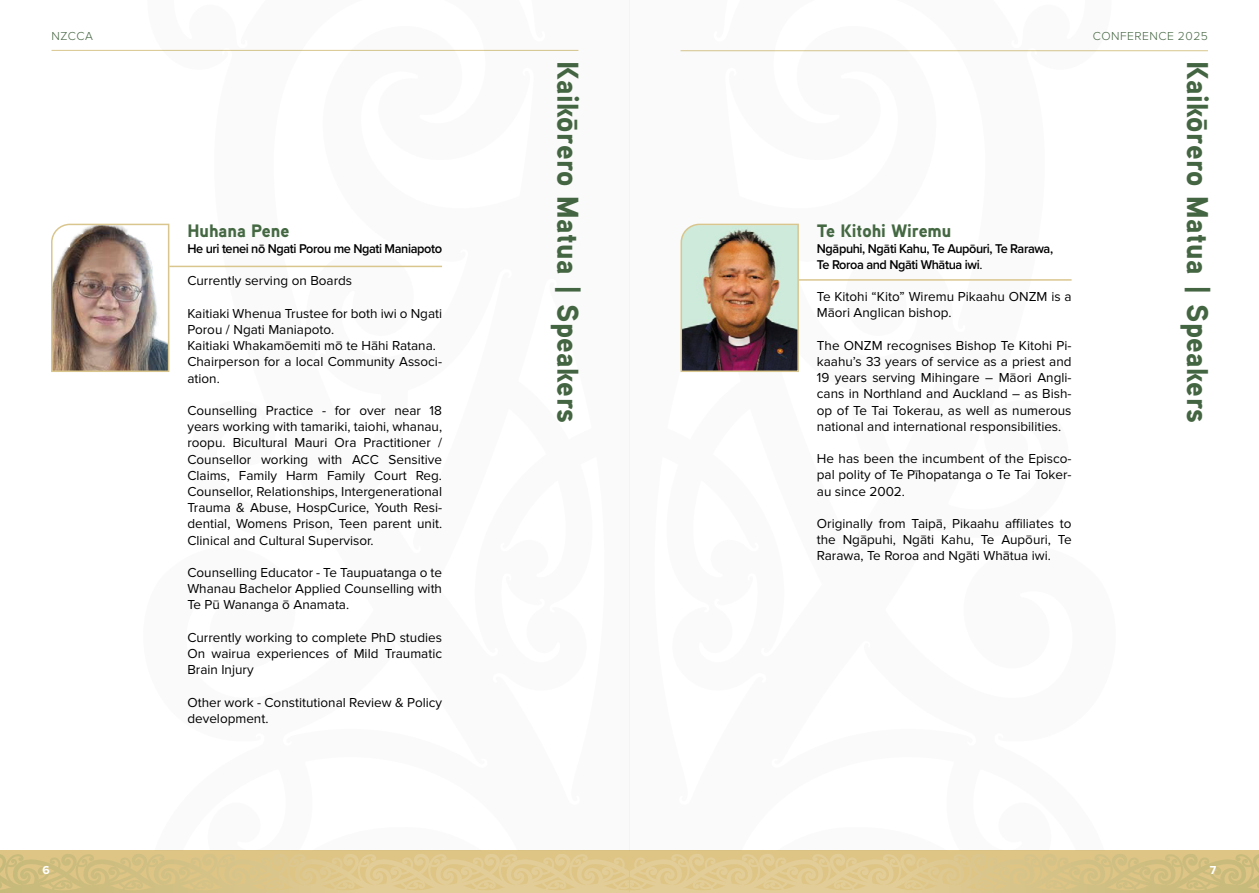
<style>
.page{position:relative;width:1259px;height:893px;background:#fff}
.page>*{position:absolute;margin:0;border:0;box-sizing:border-box;transform-origin:0 0}
.t1{font:900 30px "Aaux Next";letter-spacing:.015em;color:#446541}
.t2{font:900 18px "Aaux Next";color:#446842}
.t3{font:13.5px/16.2px "Proxima Nova";color:#000;text-align:justify}
.t4{font:600 13.2px/16.2px "Proxima Nova";letter-spacing:-.03em;color:#000;scale:.96 1}
.t5{font:300 12px "Proxima Nova A";letter-spacing:.04em;color:#446541}
.t6{font:700 12px "Proxima Nova A";color:#fff}
.s1{font-weight:400;font-size:13.5px}
.s2{font-size:13.5px}
</style>
<div class="page">
<svg style="left:0;top:850px;width:1259px;height:43px;background:#d9c488"></svg>
<svg style="left:484px;top:853px;width:290px;height:40px;background:#e0c990"></svg>
<hr style="left:52px;top:50px;width:526px;height:1px;background:#d8c68d">
<hr style="left:680px;top:50px;width:528px;height:1px;background:#d8c68d">
<svg style="left:629px;top:0;width:492px;height:850px"></svg>
<img style="left:51px;top:223px;width:119px;height:149px">
<hr style="left:169px;top:266px;width:273px;height:1px;background:#d9c68e">
<img style="left:680px;top:223px;width:119px;height:150px">
<hr style="left:799px;top:279px;width:272px;height:2px;background:#d9c68e">
<p class="t5" style="left:52px;top:29px;width:43px">NZCCA</p>
<p class="t5" style="left:1092px;top:29px;width:117px">CONFERENCE 2025</p>
<h1 class="t1" style="left:589px;top:61px;width:363px;rotate:90deg">Kaikōrero Matua | Speakers</h1>
<h1 class="t1" style="left:1219px;top:61px;width:363px;rotate:90deg">Kaikōrero Matua | Speakers</h1>
<h2 class="t2" style="left:817px;top:218px;width:136px">Te Kitohi Wiremu</h2>
<p class="t4" style="left:817px;top:240px;width:248px">Ngāpuhi, Ngāti Kahu, Te Aupōuri, Te Rarawa,<br>Te Roroa and Ngāti Whātua iwi<span class="s1">.</span></p>
<p class="t3" style="left:817px;top:289px;width:256px">Te Kitohi “Kito” Wiremu Pikaahu ONZM is a<br>Māori Anglican bishop.</p>
<p class="t3" style="left:817px;top:337px;width:256px">The ONZM recognises Bishop Te Kitohi Pi&shy;kaahu’s 33 years of service as a priest and 19 years serving Mihingare – Māori Angli&shy;cans in Northland and Auckland – as Bish&shy;op of Te Tai Tokerau, as well as numerous national and international responsibilities.</p>
<p class="t3" style="left:817px;top:451px;width:256px">He has been the incumbent of the Episco&shy;pal polity of Te Pīhopatanga o Te Tai Toker&shy;au since 2002.</p>
<p class="t3" style="left:817px;top:516px;width:256px">Originally from Taipā, Pikaahu affiliates to the Ngāpuhi, Ngāti Kahu, Te Aupōuri, Te Rarawa, Te Roroa and Ngāti Whātua iwi.</p>
<h2 class="t2" style="left:187px;top:218px;width:103px">Huhana Pene</h2>
<p class="t4" style="left:187px;top:240px;width:267px">He uri tenei nō Ngati Porou me Ngati Maniapot<span class="s2">o</span></p>
<p class="t3" style="left:187px;top:273px;width:166px">Currently serving on Boards</p>
<p class="t3" style="left:187px;top:305px;width:256px;text-align:left">Kaitiaki Whenua Trustee for both iwi o Ngati<br>Porou / Ngati Maniapoto.<br>Kaitiaki Whakamōemiti mō te Hāhi Ratana.<br>Chairperson for a local Community Associ&shy;ation.</p>
<p class="t3" style="left:187px;top:403px;width:256px">Counselling Practice - for over near 18 years working with tamariki, taiohi, whanau, roopu. Bicultural Mauri Ora Practitioner / Counsellor working with ACC Sensitive Claims, Family Harm Family Court Reg.<br>Counsellor, Relationships, Intergenerational Trauma &amp; Abuse, HospCurice, Youth Resi&shy;dential, Womens Prison, Teen parent unit.<br>Clinical and Cultural Supervisor.</p>
<p class="t3" style="left:187px;top:565px;width:256px">Counselling Educator - Te Taupuatanga o te Whanau Bachelor Applied Counselling with Te Pū Wananga ō Anamata.</p>
<p class="t3" style="left:187px;top:629px;width:256px">Currently working to complete PhD studies On wairua experiences of Mild Traumatic Brain Injury</p>
<p class="t3" style="left:187px;top:694px;width:256px">Other work - Constitutional Review &amp; Policy development.</p>
<p class="t6" style="left:43px;top:864px;width:9px">6</p>
<p class="t6" style="left:1210px;top:864px;width:8px">7</p>
</div>
